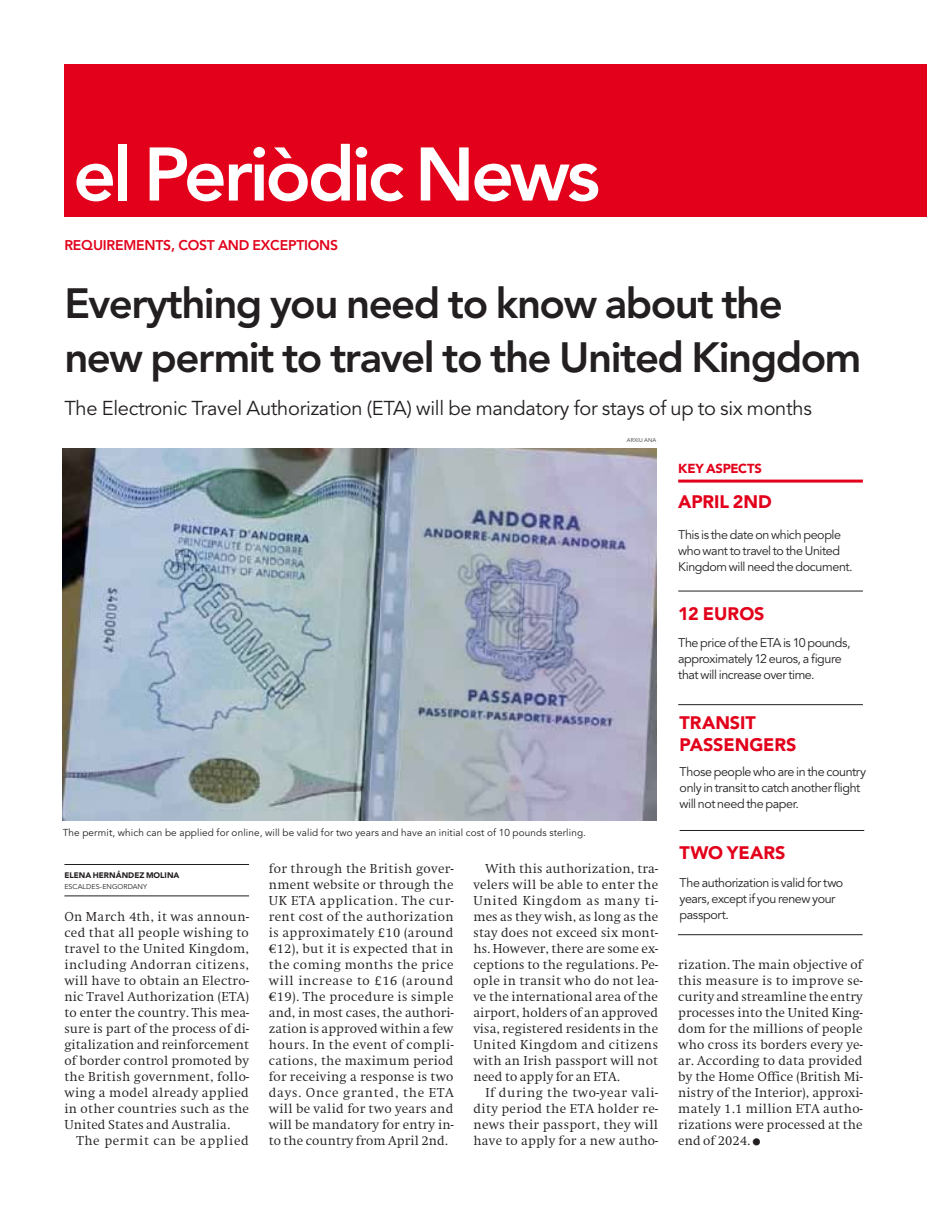
<style>
.page{position:relative;width:927px;height:1220px;background:#fff}
.page>*{position:absolute;margin:0;border:0;box-sizing:border-box;transform-origin:0 0}
.t1{font:800 75px "Avenir LT Std";letter-spacing:-.045em;color:#fff}
.t2{font:800 42px/54px "Avenir LT Std";letter-spacing:-.035em;color:#231f20}
.t3{font:20px "Avenir LT Std";letter-spacing:-.015em;color:#231f20}
.t4{font:900 18px/21.6px "Avenir LT Std";color:#e2001a}
.t5{font:800 14px "Avenir LT Std";letter-spacing:-.015em;color:#e2001a}
.t6{font:900 13px "Avenir LT Std";letter-spacing:-.015em;color:#e2001a}
.t7{font:300 12.5px/16px "Swift ND Std";letter-spacing:.015em;color:#231f20;text-align:justify}
.t8{font:12.5px/16px "Avenir LT Std";letter-spacing:-.035em;color:#231f20}
.t9{font:300 12.5px "Swift ND Std";letter-spacing:.055em;color:#231f20}
.t10{font:10px "Avenir LT Std";letter-spacing:.01em;color:#231f20}
.t11{font:900 8px "Avenir LT Std";letter-spacing:.005em;color:#231f20}
.t12{font:7px "Avenir LT Std";letter-spacing:.01em;color:#231f20}
.t13{font:300 5.5px "Avenir LT Std";letter-spacing:.015em;color:#231f20}
</style>
<div class="page">
<div style="left:64px;top:64px;width:863px;height:153px;background:#e2001a"></div>
<img style="left:63px;top:448px;width:593px;height:372px">
<hr style="left:64px;top:864px;width:185px;height:1px;background:#231f20">
<hr style="left:64px;top:896px;width:185px;height:1px;background:#231f20">
<hr style="left:678px;top:480px;width:185px;height:3px;background:#e2001a">
<hr style="left:678px;top:591px;width:185px;height:1px;background:#231f20">
<hr style="left:679px;top:830px;width:185px;height:1px;background:#231f20">
<hr style="left:678px;top:704px;width:185px;height:1px;background:#231f20">
<hr style="left:678px;top:934px;width:184px;height:1px;background:#231f20">
<h1 class="t1" style="left:73px;top:130px;width:528px">el Periòdic News</h1>
<p class="t5" style="left:64px;top:237px;width:275px">REQUIREMENTS, COST AND EXCEPTIONS</p>
<h2 class="t2" style="left:64px;top:276px;width:798px">Everything you need to know about the new permit to travel to the United Kingdom</h2>
<h3 class="t3" style="left:64px;top:396px;width:749px">The Electronic Travel Authorization (ETA) will be mandatory for stays of up to six months</h3>
<p class="t13" style="left:627px;top:437px;width:31px">ARXIU ANA</p>
<p class="t6" style="left:678px;top:460px;width:85px">KEY ASPECTS</p>
<h3 class="t4" style="left:678px;top:491px;width:95px">APRIL 2ND</h3>
<p class="t8" style="left:678px;top:527px;width:176px">This is the date on which people who want to travel to the United<br>Kingdom will need the document.</p>
<h3 class="t4" style="left:678px;top:603px;width:88px">12 EUROS</h3>
<p class="t8" style="left:678px;top:635px;width:174px">The price of the ETA is 10 pounds, approximately 12 euros, a figure that will increase over time.</p>
<h3 class="t4" style="left:679px;top:712px;width:118px">TRANSIT<br>PASSENGERS</h3>
<p class="t10" style="left:63px;top:826px;width:525px">The permit, which can be applied for online, will be valid for two years and have an initial cost of 10 pounds sterling.</p>
<p class="t11" style="left:64px;top:870px;width:117px">ELENA HERNÁNDEZ MOLINA</p>
<p class="t12" style="left:64px;top:882px;width:84px">ESCALDES-ENGORDANY</p>
<p class="t7" style="left:269px;top:861px;width:186px">for through the British gover&shy;nment website or through the UK ETA application. The cur&shy;rent cost of the authorization is approximately £10 (around €12), but it is expected that in the coming months the price will increase to £16 (around €19). The procedure is simple and, in most cases, the authori&shy;zation is approved within a few hours. In the event of compli&shy;cations, the maximum period for receiving a response is two days. Once granted, the ETA will be valid for two years and will be mandatory for entry in&shy;to the country from April 2nd.</p>
<p class="t7" style="left:473px;top:861px;width:186px;text-indent:12px">With this authorization, tra&shy;velers will be able to enter the United Kingdom as many ti&shy;mes as they wish, as long as the stay does not exceed six mont&shy;hs. However, there are some ex&shy;ceptions to the regulations. Pe&shy;ople in transit who do not lea&shy;ve the international area of the airport, holders of an approved visa, registered residents in the United Kingdom and citizens with an Irish passport will not need to apply for an ETA.</p>
<p class="t7" style="left:64px;top:909px;width:186px">On March 4th, it was announ&shy;ced that all people wishing to travel to the United Kingdom, including Andorran citizens, will have to obtain an Electro&shy;nic Travel Authorization (ETA) to enter the country. This mea&shy;sure is part of the process of di&shy;gitalization and reinforcement of border control promoted by the British government, follo&shy;wing a model already applied in other countries such as the United States and Australia.</p>
<p class="t9" style="left:76px;top:1133px;width:174px">The permit can be applied</p>
<p class="t7" style="left:473px;top:1085px;width:186px;text-indent:12px">If during the two-year vali&shy;dity period the ETA holder re&shy;news their passport, they will have to apply for a new autho-</p>
<p class="t8" style="left:679px;top:764px;width:188px">Those people who are in the country only in transit to catch another flight will not need the paper.</p>
<h3 class="t4" style="left:679px;top:842px;width:107px">TWO YEARS</h3>
<p class="t8" style="left:679px;top:875px;width:165px">The authorization is valid for two years, except if you renew your passport.</p>
<p class="t7" style="left:678px;top:957px;width:186px">rization. The main objective of this measure is to improve se&shy;curity and streamline the entry processes into the United King&shy;dom for the millions of people who cross its borders every ye&shy;ar. According to data provided by the Home Office (British Mi&shy;nistry of the Interior), approxi&shy;mately 1.1 million ETA autho&shy;rizations were processed at the end of 2024.</p>
</div>
